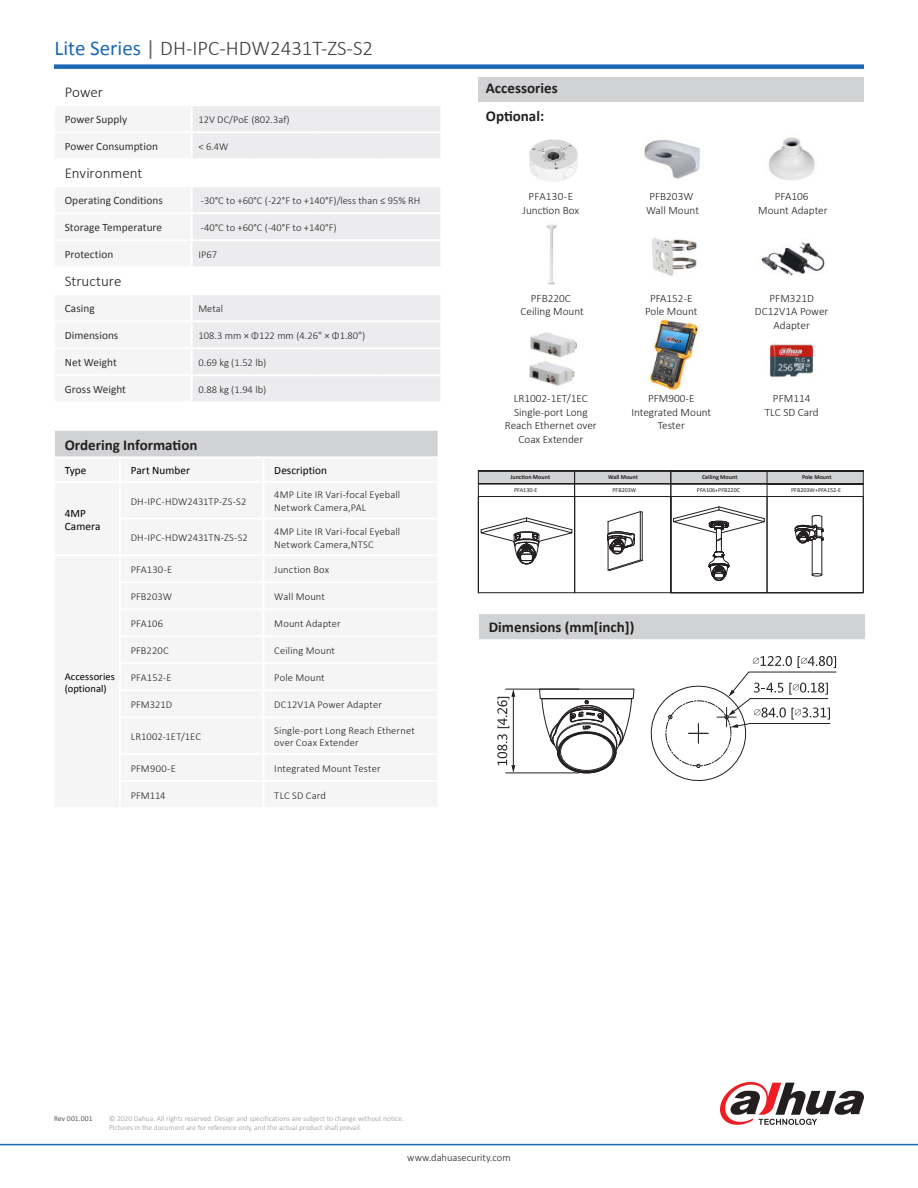
<style>
.page{position:relative;width:918px;height:1188px;background:#fff}
.page>*{position:absolute;margin:0;border:0;box-sizing:border-box;transform-origin:0 0}
.t1{font:300 21px "Calibri";color:#3e3e3f}
.t2{font:700 15px/27.5px "Calibri";color:#231f20}
.t3{font:300 15px "Calibri";color:#231f20}
.t4{font:300 11.25px/13.5px "Calibri";color:#231f20;text-align:center}
.t5{font:11.25px "Calibri";color:#312f30}
.t6{font:11.25px/13.5px "Calibri";letter-spacing:.005em;color:#000}
.t7{font:300 10.5px/12.6px "Calibri";letter-spacing:.01em;color:#231f20}
.t8{font:10.5px/12.6px "Calibri";letter-spacing:.005em;color:#000}
.t9{font:300 7.5px/9px "Calibri";color:#939598}
.t10{font:300 7.5px "Calibri";letter-spacing:.015em;color:#231f20}
.t11{font:6px "Calibri";color:#231f20}
.t12{font:700 6px "Calibri";color:#231f20}
.s1{font-weight:400;color:#1d68b4}
.s2{font-weight:400;color:#636366}
</style>
<div class="page">
<div style="left:54px;top:64px;width:810px;height:5px;background:#1d68b4"></div>
<div style="left:193px;top:106px;width:247px;height:52px;background:#ececee"></div>
<svg style="left:193px;top:187px;width:247px;height:214px"></svg>
<hr style="left:192px;top:131px;width:62px;height:2px;background:#fff">
<hr style="left:254px;top:131px;width:63px;height:2px;background:#fff">
<hr style="left:317px;top:131px;width:62px;height:2px;background:#fff">
<hr style="left:379px;top:131px;width:63px;height:2px;background:#fff">
<hr style="left:192px;top:212px;width:62px;height:2px;background:#fff">
<hr style="left:254px;top:212px;width:63px;height:2px;background:#fff">
<hr style="left:317px;top:212px;width:62px;height:2px;background:#fff">
<hr style="left:379px;top:212px;width:63px;height:2px;background:#fff">
<hr style="left:192px;top:239px;width:62px;height:2px;background:#fff">
<hr style="left:254px;top:239px;width:63px;height:2px;background:#fff">
<hr style="left:317px;top:239px;width:62px;height:2px;background:#fff">
<hr style="left:379px;top:239px;width:63px;height:2px;background:#fff">
<hr style="left:192px;top:266px;width:62px;height:2px;background:#fff">
<hr style="left:254px;top:266px;width:63px;height:2px;background:#fff">
<hr style="left:317px;top:266px;width:62px;height:2px;background:#fff">
<hr style="left:379px;top:266px;width:63px;height:2px;background:#fff">
<hr style="left:192px;top:293px;width:62px;height:2px;background:#fff">
<hr style="left:254px;top:293px;width:63px;height:2px;background:#fff">
<hr style="left:317px;top:293px;width:62px;height:2px;background:#fff">
<hr style="left:379px;top:293px;width:63px;height:2px;background:#fff">
<hr style="left:192px;top:320px;width:62px;height:2px;background:#fff">
<hr style="left:254px;top:320px;width:63px;height:2px;background:#fff">
<hr style="left:317px;top:320px;width:62px;height:2px;background:#fff">
<hr style="left:379px;top:320px;width:63px;height:2px;background:#fff">
<hr style="left:192px;top:347px;width:62px;height:2px;background:#fff">
<hr style="left:254px;top:347px;width:63px;height:2px;background:#fff">
<hr style="left:317px;top:347px;width:62px;height:2px;background:#fff">
<hr style="left:379px;top:347px;width:63px;height:2px;background:#fff">
<hr style="left:192px;top:374px;width:62px;height:2px;background:#fff">
<hr style="left:254px;top:374px;width:63px;height:2px;background:#fff">
<hr style="left:317px;top:374px;width:62px;height:2px;background:#fff">
<hr style="left:379px;top:374px;width:63px;height:2px;background:#fff">
<div style="left:54px;top:430px;width:385px;height:27px;background:#d1d2d4"></div>
<div style="left:264px;top:457px;width:175px;height:25px;background:#f5f5f6"></div>
<hr style="left:438px;top:458px;width:2px;height:23px;background:#fff">
<hr style="left:264px;top:481px;width:176px;height:2px;background:#fff">
<hr style="left:53px;top:429px;width:67px;height:2px;background:#fff">
<hr style="left:53px;top:431px;width:2px;height:25px;background:#fff">
<hr style="left:120px;top:429px;width:144px;height:2px;background:#fff">
<hr style="left:264px;top:429px;width:176px;height:2px;background:#fff">
<hr style="left:438px;top:431px;width:2px;height:25px;background:#fff">
<hr style="left:53px;top:456px;width:67px;height:2px;background:#fff">
<hr style="left:120px;top:456px;width:144px;height:2px;background:#fff">
<hr style="left:264px;top:456px;width:176px;height:2px;background:#fff">
<svg style="left:720px;top:1082px;width:144px;height:43px"></svg>
<hr style="left:0;top:1144px;width:918px;height:1px;background:#1d68b4">
<img style="left:529px;top:361px;width:46px;height:25px">
<img style="left:652px;top:238px;width:45px;height:38px">
<img style="left:546px;top:224px;width:11px;height:61px">
<img style="left:768px;top:137px;width:47px;height:43px">
<img style="left:529px;top:139px;width:49px;height:42px">
<div style="left:478px;top:77px;width:386px;height:25px;background:#d1d2d4"></div>
<img style="left:644px;top:140px;width:56px;height:39px">
<img style="left:770px;top:343px;width:45px;height:34px">
<img style="left:646px;top:317px;width:52px;height:74px">
<img style="left:530px;top:332px;width:48px;height:26px">
<img style="left:761px;top:242px;width:64px;height:34px">
<div style="left:478px;top:613px;width:388px;height:27px;background:#d1d2d4"></div>
<hr style="left:477px;top:612px;width:390px;height:2px;background:#fff">
<hr style="left:477px;top:614px;width:2px;height:25px;background:#fff">
<hr style="left:865px;top:614px;width:2px;height:25px;background:#fff">
<hr style="left:477px;top:639px;width:390px;height:2px;background:#fff">
<hr style="left:506px;top:689px;width:73px;height:1px;background:#231f20">
<hr style="left:506px;top:773px;width:73px;height:1px;background:#231f20">
<hr style="left:513px;top:697px;width:1px;height:68px;background:#231f20">
<svg style="left:497px;top:734px;width:18px;height:39px"></svg>
<svg style="left:497px;top:689px;width:18px;height:39px"></svg>
<svg style="left:650px;top:656px;width:186px;height:126px"></svg>
<svg style="left:539px;top:689px;width:96px;height:84px"></svg>
<svg style="left:478px;top:471px;width:386px;height:122px"></svg>
<h1 class="t1" style="left:55px;top:40px;width:320px"><span class="s1">Lite Series</span> <span class="s2">|</span> DH-IPC-HDW2431T-ZS-S2</h1>
<h2 class="t3" style="left:65px;top:87px;width:40px">Power</h2>
<p class="t5" style="left:65px;top:115px;width:64px">Power Supply</p>
<p class="t7" style="left:198px;top:114px;width:93px">12V DC/PoE (802.3af)</p>
<p class="t5" style="left:65px;top:142px;width:95px">Power Consumption</p>
<p class="t7" style="left:198px;top:141px;width:32px">&lt; 6.4W</p>
<h2 class="t3" style="left:65px;top:168px;width:79px">Environment</h2>
<p class="t5" style="left:65px;top:196px;width:99px">Operating Conditions</p>
<p class="t7" style="left:201px;top:194px;width:221px">-30°C to +60°C (-22°F to +140°F)/less than ≤ 95% RH</p>
<p class="t5" style="left:65px;top:223px;width:99px">Storage Temperature</p>
<p class="t7" style="left:201px;top:222px;width:137px">-40°C to +60°C (-40°F to +140°F)</p>
<p class="t5" style="left:65px;top:250px;width:50px">Protection</p>
<p class="t7" style="left:198px;top:249px;width:20px">IP67</p>
<h2 class="t3" style="left:65px;top:276px;width:58px">Structure</h2>
<p class="t5" style="left:65px;top:304px;width:31px">Casing</p>
<p class="t7" style="left:198px;top:303px;width:26px">Metal</p>
<p class="t5" style="left:65px;top:331px;width:55px">Dimensions</p>
<p class="t7" style="left:198px;top:329px;width:168px">108.3 mm × Φ122 mm (4.26" × Φ1.80")</p>
<p class="t5" style="left:65px;top:358px;width:54px">Net Weight</p>
<p class="t7" style="left:198px;top:357px;width:69px">0.69 kg (1.52 lb)</p>
<p class="t5" style="left:65px;top:385px;width:63px">Gross Weight</p>
<p class="t7" style="left:198px;top:384px;width:69px">0.88 kg (1.94 lb)</p>
<h2 class="t2" style="left:65px;top:431px;width:134px">Ordering Information</h2>
<p class="t6" style="left:65px;top:465px;width:23px">Type</p>
<p class="t6" style="left:131px;top:465px;width:61px">Part Number</p>
<p class="t6" style="left:274px;top:465px;width:54px">Description</p>
<p class="t6" style="left:65px;top:507px;width:37px">4MP<br>Camera</p>
<p class="t7" style="left:131px;top:496px;width:117px">DH-IPC-HDW2431TP-ZS-S2</p>
<p class="t7" style="left:274px;top:489px;width:127px">4MP Lite IR Vari-focal Eyeball<br>Network Camera,PAL</p>
<p class="t7" style="left:131px;top:532px;width:119px">DH-IPC-HDW2431TN-ZS-S2</p>
<p class="t7" style="left:274px;top:526px;width:127px">4MP Lite IR Vari-focal Eyeball<br>Network Camera,NTSC</p>
<p class="t8" style="left:65px;top:671px;width:52px">Accessories (optional)</p>
<p class="t7" style="left:131px;top:564px;width:43px">PFA130-E</p>
<p class="t7" style="left:274px;top:564px;width:56px">Junction Box</p>
<p class="t7" style="left:131px;top:591px;width:43px">PFB203W</p>
<p class="t7" style="left:274px;top:591px;width:52px">Wall Mount</p>
<p class="t7" style="left:131px;top:618px;width:34px">PFA106</p>
<p class="t7" style="left:274px;top:618px;width:68px">Mount Adapter</p>
<p class="t7" style="left:131px;top:645px;width:40px">PFB220C</p>
<p class="t7" style="left:274px;top:645px;width:62px">Ceiling Mount</p>
<p class="t7" style="left:131px;top:672px;width:42px">PFA152-E</p>
<p class="t7" style="left:274px;top:672px;width:52px">Pole Mount</p>
<p class="t7" style="left:131px;top:699px;width:43px">PFM321D</p>
<p class="t7" style="left:274px;top:699px;width:109px">DC12V1A Power Adapter</p>
<p class="t7" style="left:131px;top:731px;width:72px">LR1002-1ET/1EC</p>
<p class="t7" style="left:274px;top:725px;width:142px">Single-port Long Reach Ethernet over Coax Extender</p>
<p class="t7" style="left:131px;top:763px;width:47px">PFM900-E</p>
<p class="t7" style="left:274px;top:763px;width:108px">Integrated Mount Tester</p>
<p class="t7" style="left:131px;top:790px;width:36px">PFM114</p>
<p class="t7" style="left:274px;top:790px;width:53px">TLC SD Card</p>
<h2 class="t2" style="left:486px;top:74px;width:73px">Accessories<br>Optional:</h2>
<p class="t4" style="left:523px;top:191px;width:58px">PFA130-E<br>Junction Box</p>
<p class="t4" style="left:646px;top:191px;width:54px;text-align:left">PFB203W<br>Wall Mount</p>
<p class="t4" style="left:758px;top:191px;width:71px">PFA106<br>Mount Adapter</p>
<p class="t4" style="left:521px;top:292px;width:65px">PFB220C<br>Ceiling Mount</p>
<p class="t4" style="left:645px;top:292px;width:54px">PFA152-E<br>Pole Mount</p>
<p class="t4" style="left:755px;top:292px;width:75px">PFM321D<br>DC12V1A Power<br>Adapter</p>
<p class="t4" style="left:505px;top:393px;width:93px">LR1002-1ET/1EC<br>Single-port Long<br>Reach Ethernet over<br>Coax Extender</p>
<p class="t4" style="left:631px;top:393px;width:81px">PFM900-E<br>Integrated Mount<br>Tester</p>
<p class="t4" style="left:765px;top:393px;width:55px">PFM114<br>TLC SD Card</p>
<p class="t12" style="left:608px;top:473px;width:31px">Wall Mount</p>
<p class="t12" style="left:702px;top:473px;width:37px">Ceiling Mount</p>
<p class="t12" style="left:802px;top:473px;width:31px">Pole Mount</p>
<p class="t12" style="left:510px;top:473px;width:41px">Junction Mount</p>
<p class="t11" style="left:514px;top:487px;width:25px">PFA130-E</p>
<p class="t11" style="left:612px;top:487px;width:25px">PFB203W</p>
<p class="t11" style="left:697px;top:487px;width:45px">PFA106+PFB220C</p>
<p class="t11" style="left:791px;top:487px;width:52px">PFB203W+PFA152-E</p>
<h2 class="t2" style="left:489px;top:614px;width:147px">Dimensions (mm[inch])</h2>
<p class="t10" style="left:54px;top:1115px;width:40px">Rev 001.001</p>
<p class="t9" style="left:109px;top:1114px;width:296px">© 2020 Dahua. All rights reserved. Design and specifications are subject to change without notice.<br>Pictures in the document are for reference only, and the actual product shall prevail.</p>
<p class="t7" style="left:407px;top:1151px;width:105px">www.dahuasecurity.com</p>
</div>
